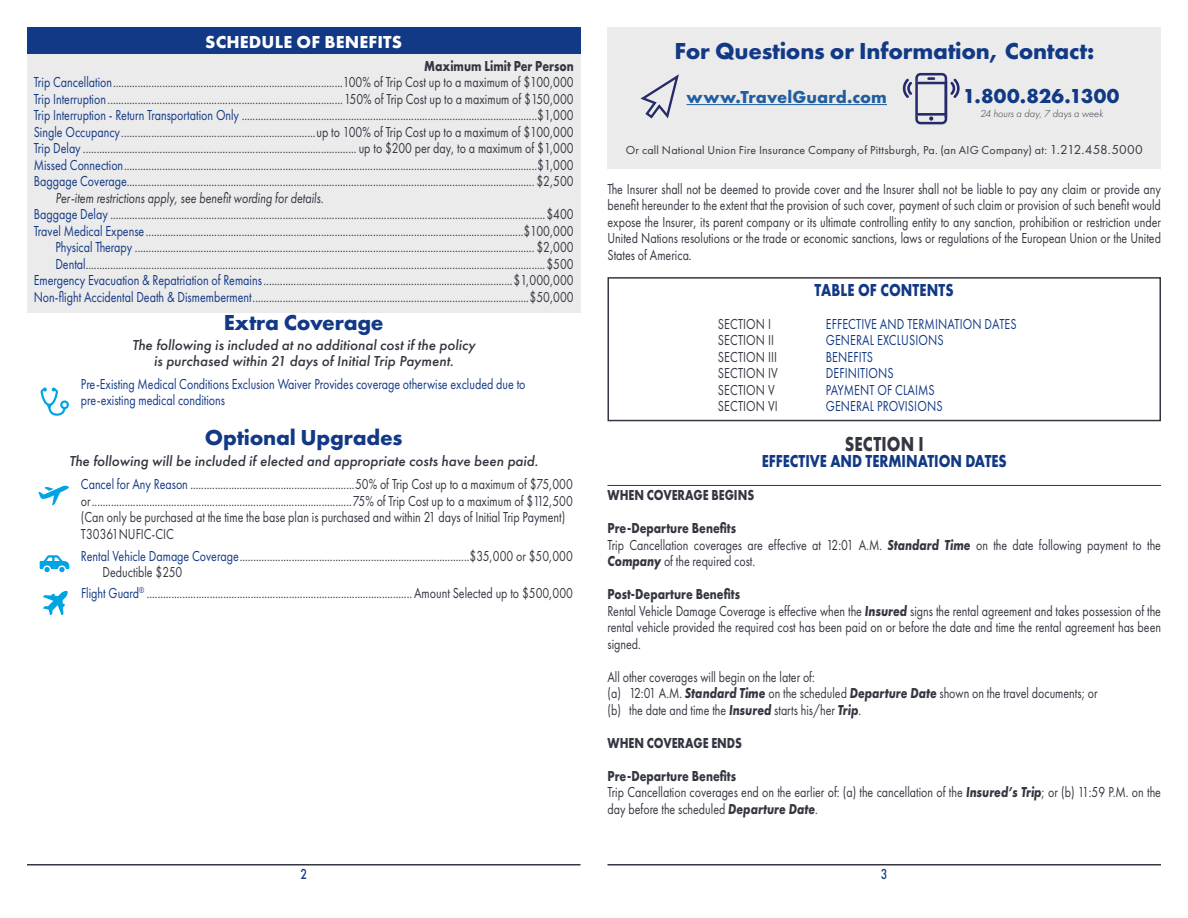
<style>
.page{position:relative;width:1188px;height:918px;background:#fff}
.page>*{position:absolute;margin:0;border:0;box-sizing:border-box;transform-origin:0 0}
.t1{font:700 24px "Futura PT";letter-spacing:-.01em;color:#123985}
.t2{font:700 22.5px "Futura PT";letter-spacing:-.01em;color:#123985}
.t3{font:700 21px "Futura PT";letter-spacing:.015em;color:#123985}
.t4{font:700 21px "Futura PT";letter-spacing:.01em;color:#343741;scale:.8 1}
.t5{font:700 18px "Futura PT";color:#123985;scale:.8 1}
.t6{font:700 18px "Futura PT";letter-spacing:.005em;color:#215e9e}
.t7{font:700 18px "Futura PT";letter-spacing:.01em;color:#fff}
.t8{font:15px/16.5px "Futura PT";color:#343741;scale:.8 1}
.t9{font:15px/16.5px "Futura PT";color:#123985;scale:.8 1}
.t10{font:italic 500 15px/16.5px "Futura PT";color:#343741;text-align:center}
.t11{font:700 15px "Futura PT";color:#343741;scale:.8 1}
.t12{font:italic 15px "Futura PT";color:#343741;scale:.8 1}
.t13{font:500 15px "Futura PT";color:#123985;scale:.8 1}
.t14{font:12px "Futura PT";letter-spacing:.015em;color:#343741}
.t15{font:italic 300 10.5px "Futura PT";color:#343741}
.s1{color:#123985}
.s2{font-weight:500;font-style:italic}
.s3{font-size:13.5px}
.s4{font-weight:700}
.s5{font-weight:700;font-style:italic}
</style>
<div class="page">
<hr style="left:27px;top:864px;width:553px;height:2px;background:#343741">
<hr style="left:608px;top:864px;width:553px;height:2px;background:#343741">
<hr style="left:608px;top:485px;width:553px;height:1px;background:#343741">
<div style="left:27px;top:54px;width:553px;height:258px;background:#ebebec"></div>
<div style="left:27px;top:27px;width:554px;height:27px;background:#123985"></div>
<svg style="left:40px;top:387px;width:29px;height:29px"></svg>
<svg style="left:38px;top:485px;width:31px;height:20px"></svg>
<svg style="left:40px;top:555px;width:29px;height:17px"></svg>
<svg style="left:43px;top:590px;width:25px;height:24px"></svg>
<div style="left:608px;top:27px;width:553px;height:142px;background:#ebebec"></div>
<hr style="left:687px;top:104px;width:200px;height:1px;background:#215e9e">
<svg style="left:640px;top:74px;width:39px;height:44px"></svg>
<svg style="left:903px;top:73px;width:57px;height:51px"></svg>
<hr style="left:945px;top:81px;width:2px;height:37px;background:#252b6a">
<div style="left:608px;top:277px;width:553px;height:144px;border:2px solid #343741"></div>
<p class="t7" style="left:205px;top:31px;width:198px">SCHEDULE OF BENEFITS</p>
<p class="t11" style="left:424px;top:56px;width:188px">Maximum Limit Per Person</p>
<p class="t8" style="left:34px;top:74px;width:676px"><span class="s1">Trip Cancellation</span>....................................................................................100% of Trip Cost up to a maximum of $100,000</p>
<p class="t8" style="left:34px;top:90px;width:676px"><span class="s1">Trip Interruption</span> ......................................................................................150% of Trip Cost up to a maximum of $150,000</p>
<p class="t8" style="left:34px;top:107px;width:676px"><span class="s1">Trip Interruption - Return Transportation Only</span> ............................................................................................................$1,000</p>
<p class="t8" style="left:34px;top:123px;width:676px"><span class="s1">Single Occupancy</span>.......................................................................up to 100% of Trip Cost up to a maximum of $100,000</p>
<p class="t8" style="left:34px;top:140px;width:676px"><span class="s1">Trip Delay</span> .................................................................................................... up to $200 per day, to a maximum of $1,000</p>
<p class="t8" style="left:34px;top:156px;width:676px"><span class="s1">Missed Connection</span>.......................................................................................................................................................$1,000</p>
<p class="t8" style="left:34px;top:173px;width:676px"><span class="s1">Baggage Coverage</span>..................................................................................................................................................... $2,500</p>
<p class="t12" style="left:55px;top:189px;width:337px">Per-item restrictions apply, see benefit wording for details.</p>
<p class="t8" style="left:34px;top:206px;width:676px"><span class="s1">Baggage Delay</span> ...............................................................................................................................................................$400</p>
<p class="t8" style="left:34px;top:222px;width:676px"><span class="s1">Travel Medical Expense</span> ..........................................................................................................................................$100,000</p>
<p class="t8" style="left:55px;top:239px;width:649px"><span class="s1">Physical Therapy</span> .................................................................................................................................................. $2,000</p>
<p class="t8" style="left:55px;top:255px;width:649px"><span class="s1">Dental</span>........................................................................................................................................................................$500</p>
<p class="t8" style="left:34px;top:272px;width:677px"><span class="s1">Emergency Evacuation &amp; Repatriation of Remains</span>...........................................................................................$1,000,000</p>
<p class="t8" style="left:34px;top:288px;width:677px"><span class="s1">Non-flight Accidental Death &amp; Dismemberment</span>.....................................................................................................$50,000</p>
<h2 class="t2" style="left:224px;top:308px;width:161px">Extra Coverage</h2>
<p class="t10" style="left:132px;top:337px;width:345px">The following is included at no additional cost if the policy is purchased within 21 days of Initial Trip Payment.</p>
<p class="t9" style="left:81px;top:375px;width:557px">Pre-Existing Medical Conditions Exclusion Waiver Provides coverage otherwise excluded due to pre-existing medical conditions</p>
<h2 class="t2" style="left:205px;top:423px;width:199px">Optional Upgrades</h2>
<p class="t8" style="left:81px;top:450px;width:616px;line-height:22.8px;text-indent:-12px"><span class="s2">The following will be included if elected and appropriate costs have been paid.<br></span><span class="s1">Cancel for Any Reason</span> ............................................................50% of Trip Cost up to a maximum of $75,000</p>
<p class="t8" style="left:81px;top:492px;width:616px">or...............................................................................................75% of Trip Cost up to a maximum of $112,500 (Can only be purchased at the time the base plan is purchased and within 21 days of Initial Trip Payment)<br>T30361NUFIC-CIC</p>
<p class="t8" style="left:103px;top:547px;width:589px;text-indent:-22px"><span class="s1">Rental Vehicle Damage Coverage</span>....................................................................................$35,000 or $50,000<br>Deductible $250</p>
<p class="t8" style="left:81px;top:585px;width:616px"><span class="s1">Flight Guard</span><sup>®</sup> ................................................................................................. Amount Selected up to $500,000</p>
<h1 class="t1" style="left:674px;top:35px;width:421px">For Questions or Information, Contact:</h1>
<p class="t6" style="left:687px;top:85px;width:202px">www.TravelGuard.com</p>
<h3 class="t3" style="left:963px;top:82px;width:158px">1.800.826.1300</h3>
<p class="t15" style="left:980px;top:107px;width:125px">24 hours a day, 7 days a week</p>
<p class="t14" style="left:626px;top:143px;width:518px">Or call National Union Fire Insurance Company of Pittsburgh, Pa. (an AIG Company) at: <span class="s3">1.212.458.5000</span></p>
<p class="t8" style="left:608px;top:180px;width:693px;text-align:justify">The Insurer shall not be deemed to provide cover and the Insurer shall not be liable to pay any claim or provide any benefit hereunder to the extent that the provision of such cover, payment of such claim or provision of such benefit would expose the Insurer, its parent company or its ultimate controlling entity to any sanction, prohibition or restriction under United Nations resolutions or the trade or economic sanctions, laws or regulations of the European Union or the United States of America.</p>
<p class="t5" style="left:815px;top:278px;width:175px">TABLE OF CONTENTS</p>
<p class="t8" style="left:718px;top:316px;width:68px">SECTION I</p>
<p class="t9" style="left:826px;top:316px;width:240px">EFFECTIVE AND TERMINATION DATES</p>
<p class="t8" style="left:718px;top:332px;width:72px">SECTION II</p>
<p class="t9" style="left:826px;top:332px;width:149px">GENERAL EXCLUSIONS</p>
<p class="t8" style="left:718px;top:349px;width:76px">SECTION III</p>
<p class="t9" style="left:826px;top:349px;width:60px">BENEFITS</p>
<p class="t8" style="left:718px;top:365px;width:76px">SECTION IV</p>
<p class="t9" style="left:826px;top:365px;width:86px">DEFINITIONS</p>
<p class="t8" style="left:718px;top:382px;width:73px">SECTION V</p>
<p class="t9" style="left:826px;top:382px;width:138px">PAYMENT OF CLAIMS</p>
<p class="t8" style="left:718px;top:398px;width:76px">SECTION VI</p>
<p class="t9" style="left:826px;top:398px;width:147px">GENERAL PROVISIONS</p>
<h3 class="t4" style="left:845px;top:430px;width:100px">SECTION I</h3>
<p class="t5" style="left:762px;top:450px;width:308px">EFFECTIVE AND TERMINATION DATES</p>
<p class="t11" style="left:607px;top:486px;width:185px">WHEN COVERAGE BEGINS</p>
<p class="t8" style="left:607px;top:520px;width:693px"><span class="s4">Pre-Departure Benefits<br></span>Trip Cancellation coverages are effective at 12:01 A.M. <span class="s5">Standard Time</span> on the date following payment to the<br><span class="s5">Company</span> of the required cost.</p>
<p class="t8" style="left:607px;top:586px;width:693px"><span class="s4">Post-Departure Benefits<br></span>Rental Vehicle Damage Coverage is effective when the <span class="s5">Insured</span> signs the rental agreement and takes possession of the rental vehicle provided the required cost has been paid on or before the date and time the rental agreement has been signed.</p>
<p class="t8" style="left:607px;top:668px;width:614px">All other coverages will begin on the later of:<br>(a) 12:01 A.M. <span class="s5">Standard Time</span> on the scheduled <span class="s5">Departure Date</span> shown on the travel documents; or (b) the date and time the <span class="s5">Insured</span> starts his/her <span class="s5">Trip</span>.</p>
<p class="t11" style="left:607px;top:733px;width:170px">WHEN COVERAGE ENDS</p>
<p class="t8" style="left:607px;top:767px;width:693px"><span class="s4">Pre-Departure Benefits<br></span>Trip Cancellation coverages end on the earlier of: (a) the cancellation of the <span class="s5">Insured’s Trip</span>; or (b) 11:59 P.M. on the day before the scheduled <span class="s5">Departure Date</span>.</p>
<p class="t13" style="left:300px;top:865px;width:10px">2</p>
<p class="t13" style="left:881px;top:865px;width:10px">3</p>
</div>
